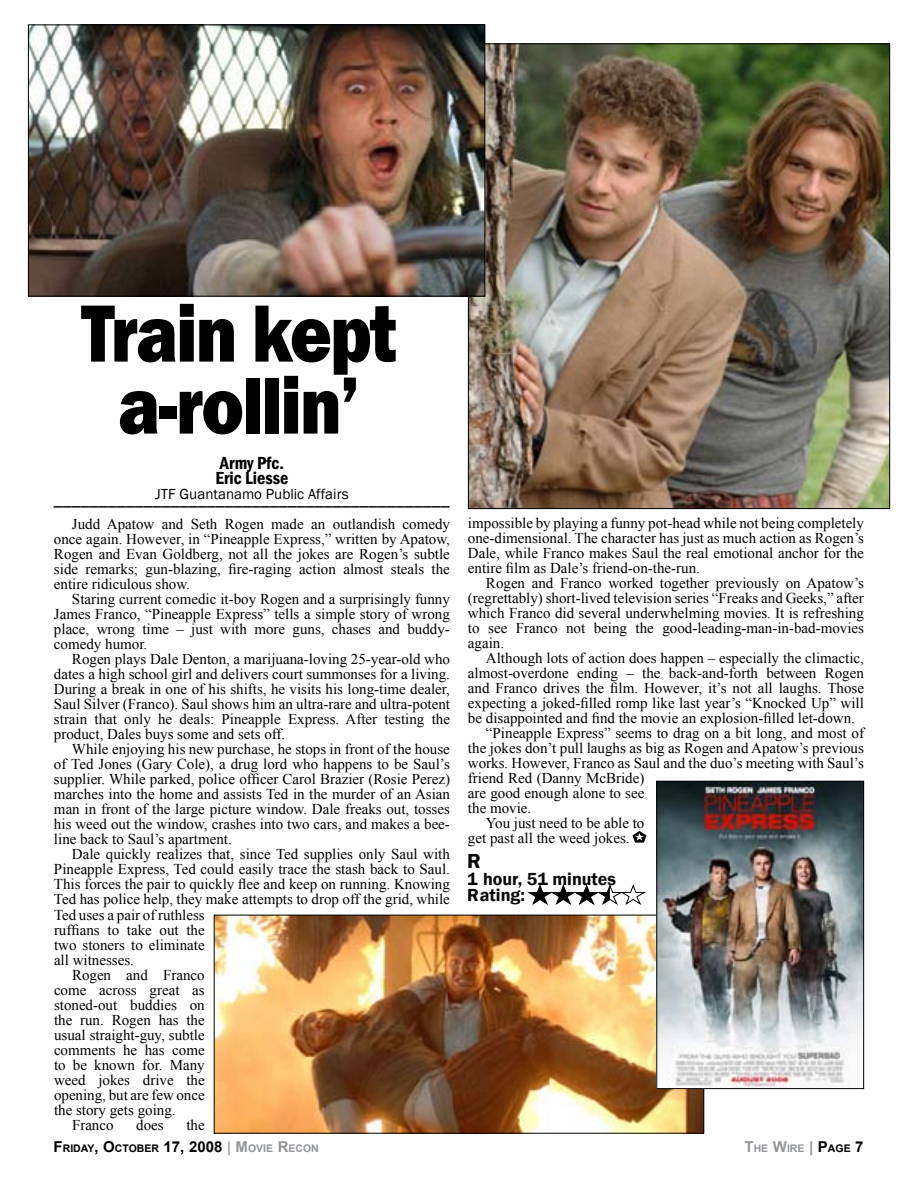
<style>
.page{position:relative;width:918px;height:1188px;background:#fff}
.page>*{position:absolute;margin:0;border:0;box-sizing:border-box;transform-origin:0 0}
.t1{font:800 84px/72px "Franklin Gothic";letter-spacing:-.025em;color:#000;text-align:center;scale:.85 1}
.t2{font:600 21px "Franklin Gothic";color:#000}
.t3{font:18px "Franklin Gothic";color:#000}
.t4{font:600 18px/16.5px "Franklin Gothic";color:#000}
.t5{font:600 condensed 18px/15px "Franklin Gothic";color:#000}
.t6{font:15px/15px "Times New Roman";color:#000;text-align:justify}
.t7{font:15px "Franklin Gothic";color:#000}
.t8{font:700 10.5px "Arial";color:#000}
.t9{font:700 10.5px "Arial";color:#939598}
.s1{font-size:15px}
.s2{font-weight:400;font-size:15px;color:#888a8c}
.s3{font-size:15px;color:#939598}
.s4{color:#939598}
.s5{font-size:15px;color:#8f9194}
.s6{font-size:15px;color:#000}
.s7{color:#000}
</style>
<div class="page">
<img style="left:470px;top:45px;width:418px;height:462px">
<img style="left:216px;top:917px;width:486px;height:215px">
<div style="left:214px;top:915px;width:490px;height:219px;border:1px solid #000"></div>
<img style="left:30px;top:26px;width:453px;height:269px">
<div style="left:28px;top:24px;width:457px;height:273px;border:1px solid #000"></div>
<img style="left:658px;top:783px;width:204px;height:304px">
<div style="left:656px;top:781px;width:208px;height:308px;border:1px solid #000"></div>
<svg style="left:529px;top:885px;width:116px;height:19px"></svg>
<svg style="left:632px;top:831px;width:15px;height:12px"></svg>
<h1 class="t1" style="left:81px;top:297px;width:373px">Train kept a-rollin’</h1>
<p class="t5" style="left:216px;top:455px;width:74px">Army Pfc.<br>Eric Liesse</p>
<p class="t7" style="left:155px;top:484px;width:195px">JTF Guantanamo Public Affairs</p>
<p class="t3" style="left:54px;top:487px;width:398px">____________________________________________</p>
<p class="t6" style="left:54px;top:516px;width:398px;text-indent:18px">Judd Apatow and Seth Rogen made an outlandish comedy once again. However, in “Pineapple Express,” written by Apatow, Rogen and Evan Goldberg, not all the jokes are Rogen’s subtle side remarks; gun-blazing, fire-raging action almost steals the entire ridiculous show.</p>
<p class="t6" style="left:54px;top:591px;width:397px;text-indent:18px">Staring current comedic it-boy Rogen and a surprisingly funny James Franco, “Pineapple Express” tells a simple story of wrong place, wrong time – just with more guns, chases and buddy&shy;comedy humor.</p>
<p class="t6" style="left:54px;top:651px;width:398px;text-indent:18px">Rogen plays Dale Denton, a marijuana-loving 25-year-old who dates a high school girl and delivers court summonses for a living.<br>During a break in one of his shifts, he visits his long-time dealer, Saul Silver (Franco). Saul shows him an ultra-rare and ultra-potent strain that only he deals: Pineapple Express. After testing the product, Dales buys some and sets off.</p>
<p class="t6" style="left:54px;top:741px;width:398px;text-indent:18px">While enjoying his new purchase, he stops in front of the house of Ted Jones (Gary Cole), a drug lord who happens to be Saul’s supplier. While parked, police officer Carol Brazier (Rosie Perez) marches into the home and assists Ted in the murder of an Asian man in front of the large picture window. Dale freaks out, tosses his weed out the window, crashes into two cars, and makes a bee&shy;line back to Saul’s apartment.</p>
<p class="t6" style="left:54px;top:846px;width:398px;text-indent:18px">Dale quickly realizes that, since Ted supplies only Saul with Pineapple Express, Ted could easily trace the stash back to Saul.<br>This forces the pair to quickly flee and keep on running. Knowing Ted has police help, they make attempts to drop off the grid, while</p>
<p class="t6" style="left:54px;top:907px;width:152px">Ted uses a pair of ruthless ruffians to take out the two stoners to eliminate all witnesses.</p>
<p class="t6" style="left:72px;top:967px;width:134px">Rogen and Franco</p>
<p class="t6" style="left:54px;top:982px;width:152px">come across great as</p>
<p class="t6" style="left:54px;top:997px;width:152px">stoned-out buddies on</p>
<p class="t6" style="left:54px;top:1012px;width:152px">the run. Rogen has the</p>
<p class="t6" style="left:54px;top:1027px;width:152px">usual straight-guy, subtle</p>
<p class="t6" style="left:54px;top:1042px;width:152px">comments he has come</p>
<p class="t6" style="left:54px;top:1057px;width:152px">to be known for. Many</p>
<p class="t6" style="left:54px;top:1072px;width:152px">weed jokes drive the</p>
<p class="t6" style="left:54px;top:1087px;width:152px">opening, but are few once</p>
<p class="t6" style="left:54px;top:1102px;width:123px">the story gets going.</p>
<p class="t6" style="left:72px;top:1117px;width:43px">Franco</p>
<p class="t6" style="left:136px;top:1117px;width:29px">does</p>
<p class="t6" style="left:186px;top:1117px;width:20px">the</p>
<p class="t6" style="left:468px;top:515px;width:398px">impossible by playing a funny pot-head while not being completely one-dimensional. The character has just as much action as Rogen’s Dale, while Franco makes Saul the real emotional anchor for the entire film as Dale’s friend-on-the-run.</p>
<p class="t6" style="left:468px;top:575px;width:398px;text-indent:18px">Rogen and Franco worked together previously on Apatow’s (regrettably) short-lived television series “Freaks and Geeks,” after which Franco did several underwhelming movies. It is refreshing to see Franco not being the good-leading-man-in-bad-movies again.</p>
<p class="t6" style="left:486px;top:650px;width:380px">Although lots of action does happen – especially the climactic,</p>
<p class="t6" style="left:468px;top:665px;width:397px">almost-overdone ending – the back-and-forth between Rogen</p>
<p class="t6" style="left:468px;top:680px;width:398px">and Franco drives the film. However, it’s not all laughs. Those</p>
<p class="t6" style="left:468px;top:695px;width:397px">expecting a joked-filled romp like last year’s “Knocked Up” will</p>
<p class="t6" style="left:468px;top:710px;width:389px">be disappointed and find the movie an explosion-filled let-down.</p>
<p class="t6" style="left:486px;top:725px;width:379px">“Pineapple Express” seems to drag on a bit long, and most of</p>
<p class="t6" style="left:468px;top:740px;width:397px">the jokes don’t pull laughs as big as Rogen and Apatow’s previous</p>
<p class="t6" style="left:468px;top:755px;width:397px">works. However, Franco as Saul and the duo’s meeting with Saul’s</p>
<p class="t6" style="left:468px;top:770px;width:178px">friend Red (Danny McBride)</p>
<p class="t6" style="left:468px;top:785px;width:178px">are good enough alone to see</p>
<p class="t6" style="left:468px;top:800px;width:65px">the movie.</p>
<p class="t6" style="left:486px;top:815px;width:160px">You just need to be able to</p>
<p class="t6" style="left:468px;top:830px;width:163px">get past all the weed jokes.</p>
<h2 class="t2" style="left:468px;top:848px;width:15px">R</h2>
<p class="t4" style="left:468px;top:870px;width:150px">1 hour, 51 minutes<br>Rating:</p>
<p class="t8" style="left:54px;top:1142px;width:267px"><span class="s1">F</span>RIDAY<span class="s1">, O</span>CTOBER <span class="s1">17, 2008</span> <span class="s2">|</span> <span class="s3">M</span><span class="s4">OVIE</span> <span class="s3">R</span><span class="s4">ECON</span></p>
<p class="t9" style="left:745px;top:1142px;width:121px"><span class="s1">T</span>HE <span class="s1">W</span>IRE <span class="s5">|</span> <span class="s6">P</span><span class="s7">AGE</span> <span class="s6">7</span></p>
</div>
